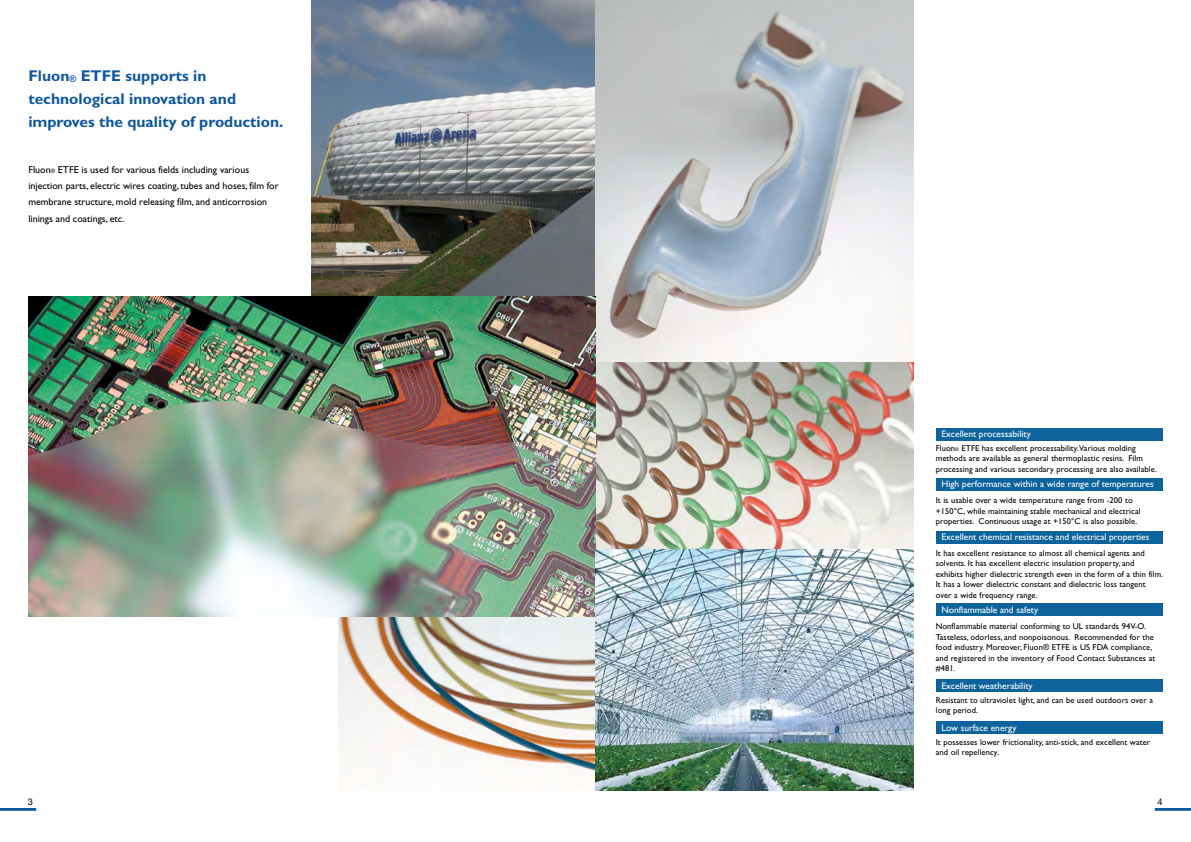
<style>
.page{position:relative;width:1191px;height:842px;background:#fff}
.page>*{position:absolute;margin:0;border:0;box-sizing:border-box;transform-origin:0 0}
.t1{font:700 15.6px/23.4px "Gill Sans";color:#10589e}
.t2{font:10px/16.3px "Gill Sans";color:#000}
.t3{font:9.5px "Gill Sans";color:#fff}
.t4{font:9.2px "Helvetica Neue";color:#000}
.t5{font:8.5px/10.5px "Gill Sans";letter-spacing:.01em;color:#000}
.s1{font-size:9.4px}
.s2{font-size:6px}
.s3{font-size:5.1px}
</style>
<div class="page">
<img style="left:312px;top:0;width:283px;height:297px">
<img style="left:338px;top:617px;width:257px;height:156px">
<hr style="left:0;top:808px;width:36px;height:3px;background:#10589e">
<hr style="left:1154px;top:808px;width:37px;height:3px;background:#10589e">
<img style="left:595px;top:0;width:318px;height:363px">
<img style="left:595px;top:363px;width:318px;height:187px">
<img style="left:28px;top:297px;width:567px;height:320px">
<div style="left:935px;top:428px;width:227px;height:13px;background:#0d649d"></div>
<div style="left:935px;top:478px;width:227px;height:12px;background:#0d649d"></div>
<div style="left:935px;top:603px;width:227px;height:13px;background:#0d649d"></div>
<div style="left:935px;top:531px;width:227px;height:13px;background:#0d649d"></div>
<div style="left:935px;top:679px;width:227px;height:13px;background:#0d649d"></div>
<div style="left:935px;top:721px;width:227px;height:13px;background:#0d649d"></div>
<img style="left:595px;top:550px;width:318px;height:240px">
<h1 class="t1" style="left:28px;top:64px;width:256px">Fluon<span class="s1">®</span> ETFE supports in technological innovation and improves the quality of production.</h1>
<p class="t2" style="left:28px;top:161px;width:252px">Fluon<span class="s2">®</span> ETFE is used for various fields including various injection parts, electric wires coating, tubes and hoses, film for membrane structure, mold releasing film, and anticorrosion linings and coatings, etc.</p>
<p class="t3" style="left:941px;top:429px;width:91px">Excellent processability</p>
<p class="t5" style="left:935px;top:443px;width:223px">Fluon<span class="s3">®</span> ETFE has excellent processability.Various molding methods are available as general thermoplastic resins. Film processing and various secondary processing are also available.</p>
<p class="t5" style="left:935px;top:495px;width:206px">It is usable over a wide temperature range from -200 to +150°C, while maintaining stable mechanical and electrical properties. Continuous usage at +150°C is also possible.</p>
<p class="t5" style="left:935px;top:548px;width:229px">It has excellent resistance to almost all chemical agents and solvents. It has excellent electric insulation property, and exhibits higher dielectric strength even in the form of a thin film.<br>It has a lower dielectric constant and dielectric loss tangent over a wide frequency range.</p>
<p class="t5" style="left:935px;top:621px;width:221px">Nonflammable material conforming to UL standards 94V-O.<br>Tasteless, odorless, and nonpoisonous. Recommended for the food industry. Moreover, Fluon® ETFE is US FDA compliance, and registered in the inventory of Food Contact Substances at #481.</p>
<p class="t5" style="left:935px;top:695px;width:219px">Resistant to ultraviolet light, and can be used outdoors over a long period.</p>
<p class="t5" style="left:935px;top:737px;width:216px">It possesses lower frictionality, anti-stick, and excellent water and oil repellency.</p>
<p class="t3" style="left:941px;top:478px;width:214px">High performance within a wide range of temperatures</p>
<p class="t3" style="left:941px;top:532px;width:209px">Excellent chemical resistance and electrical properties</p>
<p class="t3" style="left:941px;top:604px;width:98px">Nonflammable and safety</p>
<p class="t3" style="left:941px;top:680px;width:93px">Excellent weatherability</p>
<p class="t3" style="left:941px;top:722px;width:77px">Low surface energy</p>
<p class="t4" style="left:28px;top:796px;width:7px">3</p>
<p class="t4" style="left:1157px;top:796px;width:7px">4</p>
</div>
